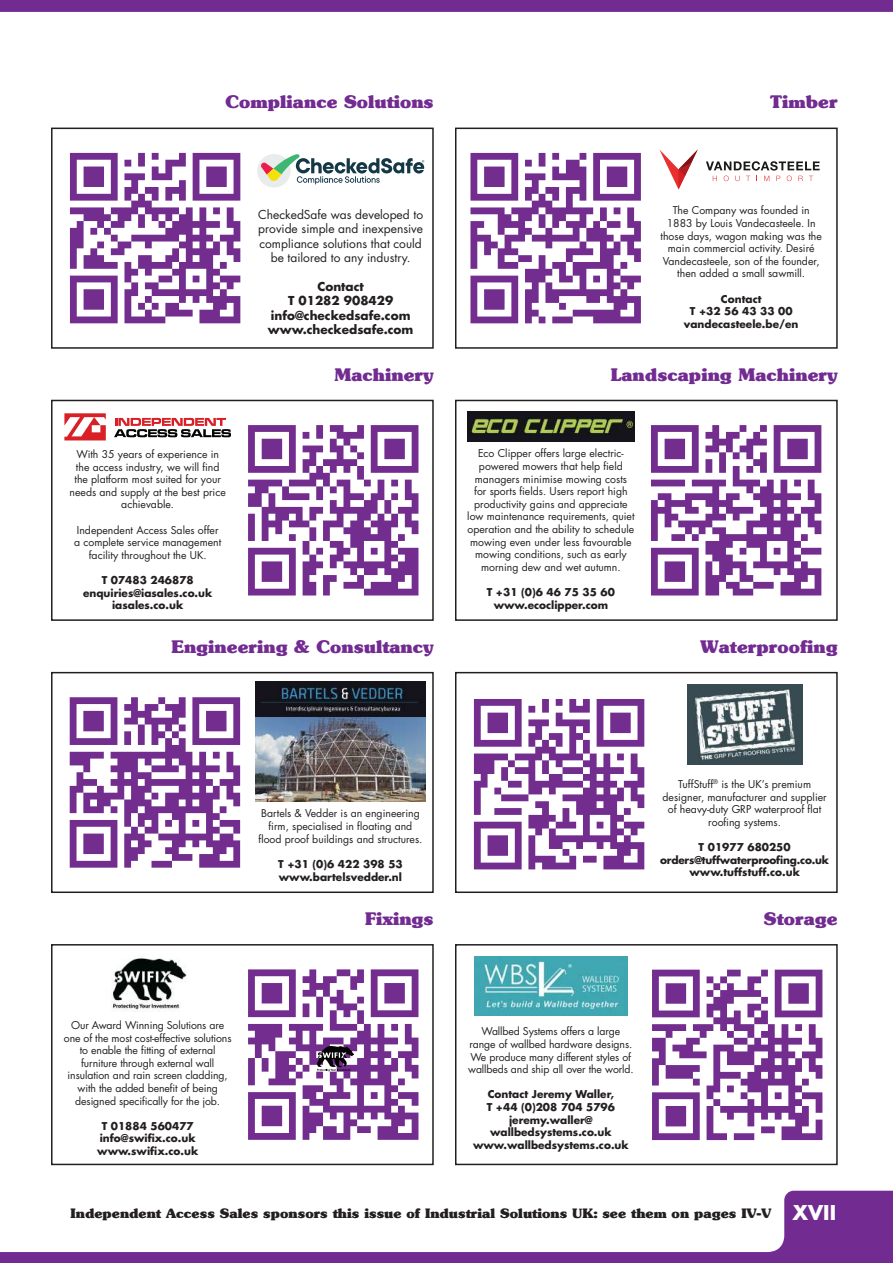
<style>
.page{position:relative;width:893px;height:1263px;background:#fff}
.page>*{position:absolute;margin:0;border:0;box-sizing:border-box;transform-origin:0 0}
.t1{font:900 18px "Subway";color:#722b91}
.t2{font:900 13.5px "Subway";color:#231f20}
.t3{font:12px/14.4px "Futura Std";color:#231f20;text-align:center}
.t4{font:700 12px/14.4px "Futura Std";color:#231f20;text-align:center}
.t5{font:10.5px/12.6px "Futura Std";color:#231f20;text-align:center}
.t6{font:700 10.5px/12.6px "Futura Std";color:#231f20;text-align:center}
.s1{font-family:"Futura Std";font-weight:700;font-size:19.95px;color:#fff}
</style>
<div class="page">
<svg style="left:1px;top:1191px;width:892px;height:72px"></svg>
<svg style="left:0;top:0;width:893px;height:12px;fill:#722b91"></svg>
<img style="left:256px;top:682px;width:170px;height:119px">
<div style="left:51px;top:128px;width:383px;height:221px;border:2px solid #231f20"></div>
<svg style="left:70px;top:153px;width:170px;height:170px"></svg>
<div style="left:257px;top:154px;width:34px;height:34px;background:#e8ecec;border-radius:50%"></div>
<svg style="left:261px;top:154px;width:163px;height:30px"></svg>
<div style="left:455px;top:128px;width:383px;height:221px;border:2px solid #231f20"></div>
<svg style="left:470px;top:153px;width:171px;height:170px"></svg>
<svg style="left:659px;top:149px;width:39px;height:40px"></svg>
<svg style="left:706px;top:161px;width:114px;height:20px"></svg>
<div style="left:51px;top:400px;width:383px;height:221px;border:2px solid #231f20"></div>
<svg style="left:248px;top:425px;width:170px;height:170px"></svg>
<svg style="left:114px;top:418px;width:117px;height:19px"></svg>
<svg style="left:64px;top:413px;width:42px;height:27px"></svg>
<div style="left:455px;top:400px;width:383px;height:221px;border:2px solid #231f20"></div>
<svg style="left:651px;top:425px;width:170px;height:170px"></svg>
<img style="left:467px;top:412px;width:168px;height:29px">
<div style="left:51px;top:672px;width:383px;height:221px;border:2px solid #231f20"></div>
<svg style="left:70px;top:697px;width:170px;height:171px"></svg>
<div style="left:455px;top:672px;width:383px;height:221px;border:2px solid #231f20"></div>
<svg style="left:474px;top:699px;width:170px;height:170px"></svg>
<img style="left:687px;top:684px;width:115px;height:81px">
<div style="left:51px;top:944px;width:383px;height:221px;border:2px solid #231f20"></div>
<svg style="left:248px;top:969px;width:170px;height:171px"></svg>
<img style="left:111px;top:958px;width:76px;height:54px">
<div style="left:455px;top:944px;width:383px;height:221px;border:2px solid #231f20"></div>
<svg style="left:652px;top:970px;width:170px;height:170px"></svg>
<img style="left:474px;top:956px;width:154px;height:59px">
<h1 class="t1" style="left:225px;top:92px;width:210px">Compliance Solutions</h1>
<h1 class="t1" style="left:770px;top:92px;width:69px">Timber</h1>
<p class="t3" style="left:258px;top:207px;width:166px">CheckedSafe was developed to provide simple and inexpensive compliance solutions that could be tailored to any industry.</p>
<p class="t4" style="left:268px;top:279px;width:147px">Contact<br>T 01282 908429 info@checkedsafe.com www.checkedsafe.com</p>
<p class="t5" style="left:70px;top:448px;width:158px">With 35 years of experience in the access industry, we will find the platform most suited for your needs and supply at the best price achievable.</p>
<p class="t5" style="left:74px;top:524px;width:149px">Independent Access Sales offer a complete service management facility throughout the UK.</p>
<p class="t6" style="left:83px;top:574px;width:131px">T 07483 246878 enquiries@iasales.co.uk iasales.co.uk</p>
<h1 class="t1" style="left:334px;top:364px;width:101px">Machinery</h1>
<h1 class="t1" style="left:171px;top:636px;width:264px">Engineering &amp; Consultancy</h1>
<p class="t5" style="left:661px;top:204px;width:163px">The Company was founded in<br>1883 by Louis Vandecasteele. In those days, wagon making was the main commercial activity. Desiré<br>Vandecasteele, son of the founder, then added a small sawmill.</p>
<p class="t6" style="left:684px;top:292px;width:116px">Contact<br>T +32 56 43 33 00 vandecasteele.be/en</p>
<h1 class="t1" style="left:611px;top:364px;width:228px">Landscaping Machinery</h1>
<p class="t5" style="left:467px;top:447px;width:169px">Eco Clipper offers large electric&shy;powered mowers that help field managers minimise mowing costs for sports fields. Users report high productivity gains and appreciate low maintenance requirements, quiet operation and the ability to schedule mowing even under less favourable mowing conditions, such as early morning dew and wet autumn.</p>
<p class="t6" style="left:487px;top:585px;width:130px">T +31 (0)6 46 75 35 60 www.ecoclipper.com</p>
<h1 class="t1" style="left:700px;top:636px;width:139px">Waterproofing</h1>
<p class="t5" style="left:258px;top:807px;width:166px">Bartels &amp; Vedder is an engineering firm, specialised in floating and flood proof buildings and structures.</p>
<p class="t6" style="left:278px;top:857px;width:126px;text-align:left">T +31 (0)6 422 398 53 www.bartelsvedder.nl</p>
<h1 class="t1" style="left:365px;top:908px;width:70px">Fixings</h1>
<p class="t5" style="left:663px;top:778px;width:166px">TuffStuff<sup>®</sup> is the UK’s premium designer, manufacturer and supplier of heavy-duty GRP waterproof flat roofing systems.</p>
<p class="t6" style="left:660px;top:840px;width:170px">T 01977 680250 orders@tuffwaterproofing.co.uk www.tuffstuff.co.uk</p>
<h1 class="t1" style="left:764px;top:908px;width:75px">Storage</h1>
<p class="t5" style="left:64px;top:1019px;width:169px">Our Award Winning Solutions are one of the most cost-effective solutions to enable the fitting of external furniture through external wall insulation and rain screen cladding, with the added benefit of being designed specifically for the job.</p>
<p class="t6" style="left:97px;top:1119px;width:102px">T 01884 560477 info@swifix.co.uk www.swifix.co.uk</p>
<p class="t5" style="left:468px;top:1025px;width:167px">Wallbed Systems offers a large range of wallbed hardware designs.<br>We produce many different styles of wallbeds and ship all over the world.</p>
<p class="t6" style="left:473px;top:1088px;width:157px">Contact Jeremy Waller,<br>T +44 (0)208 704 5796 jeremy.waller@ wallbedsystems.co.uk www.wallbedsystems.co.uk</p>
<p class="t2" style="left:71px;top:1206px;width:767px">Independent Access Sales sponsors this issue of Industrial Solutions UK: see them on pages IV-V <span class="s1">XVII</span></p>
</div>
